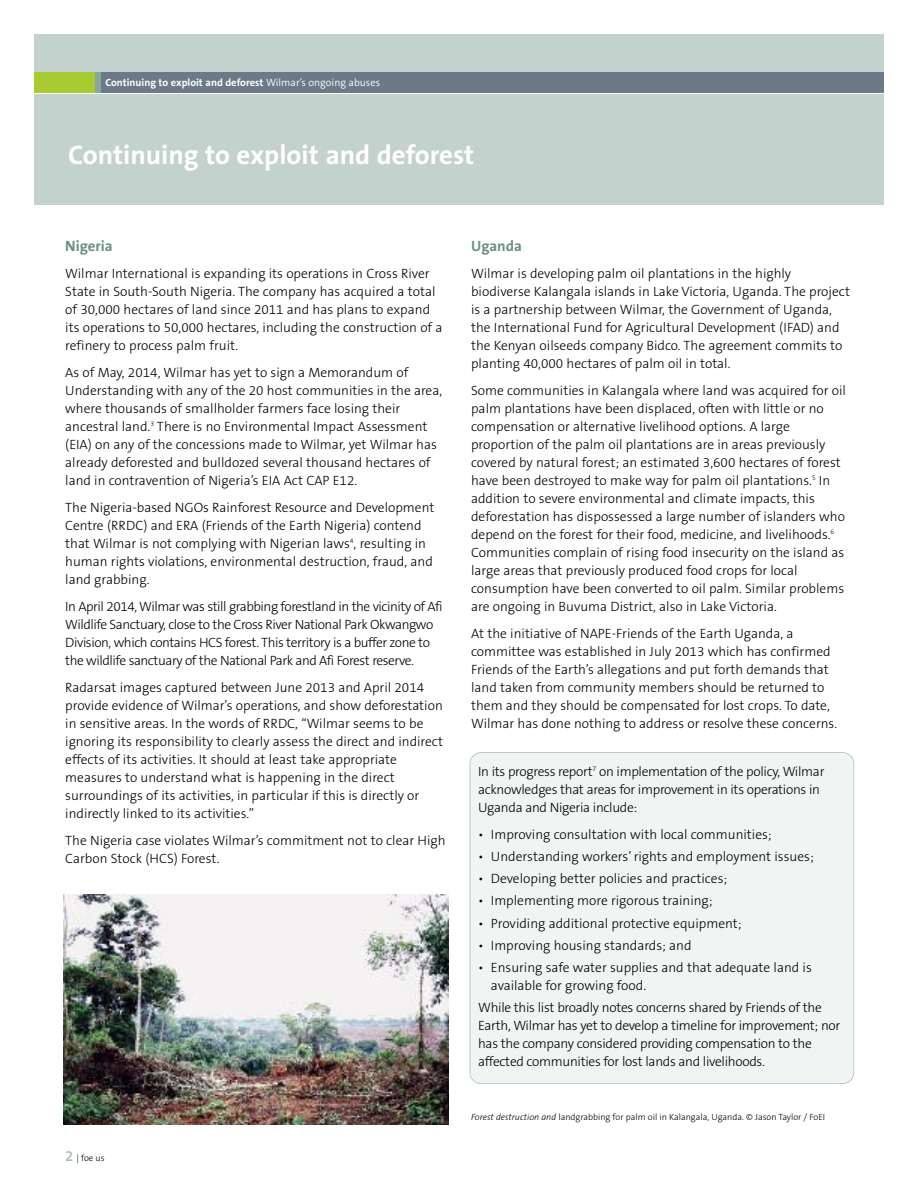
<style>
.page{position:relative;width:918px;height:1188px;background:#fff}
.page>*{position:absolute;margin:0;border:0;box-sizing:border-box;transform-origin:0 0}
.t1{font:700 27px "The Sans B7";color:#fff}
.t2{font:700 15px "The Sans B7";color:#6b8f85}
.t3{font:300 13.5px/18px "The Sans B3";color:#000}
.t4{font:300 13.5px/18px "The Sans B3";letter-spacing:-.02em;color:#000}
.t5{font:300 13.5px/18px "The Sans B3";letter-spacing:-.035em;color:#000}
.t6{font:700 10.5px "The Sans B7";color:#fff}
.t7{font:300 9px "The Sans B3";color:#000}
.s1{font-family:"The Sans B4";font-weight:300}
.s2{font-family:"The Sans B6";font-weight:600;font-size:15px;color:#a6bcb6}
.s3{font-style:italic}
</style>
<div class="page">
<div style="left:470px;top:753px;width:383px;height:330px;background:#f0f4f3;border-radius:11px"></div>
<div style="left:470px;top:752px;width:384px;height:332px;border:2px solid #a6bcb6;border-radius:11px"></div>
<img style="left:64px;top:895px;width:384px;height:229px">
<div style="left:34px;top:34px;width:850px;height:170px;background:#c4d2ce"></div>
<div style="left:34px;top:72px;width:850px;height:22px;background:#6c7987"></div>
<div style="left:34px;top:72px;width:66px;height:22px;background:#a7cb30"></div>
<div style="left:95px;top:72px;width:6px;height:22px;background:#88a59e"></div>
<hr style="left:34px;top:93px;width:850px;height:1px;background:#fff">
<p class="t6" style="left:105px;top:77px;width:276px">Continuing to exploit and deforest <span class="s1">Wilmar’s ongoing abuses</span></p>
<h1 class="t1" style="left:68px;top:140px;width:408px">Continuing to exploit and deforest</h1>
<p class="t2" style="left:65px;top:238px;width:49px">Nigeria</p>
<p class="t3" style="left:65px;top:265px;width:379px">Wilmar International is expanding its operations in Cross River State in South-South Nigeria. The company has acquired a total of 30,000 hectares of land since 2011 and has plans to expand its operations to 50,000 hectares, including the construction of a refinery to process palm fruit.</p>
<p class="t3" style="left:65px;top:364px;width:378px">As of May, 2014, Wilmar has yet to sign a Memorandum of Understanding with any of the 20 host communities in the area, where thousands of smallholder farmers face losing their ancestral land.<sup>3</sup> There is no Environmental Impact Assessment (EIA) on any of the concessions made to Wilmar, yet Wilmar has already deforested and bulldozed several thousand hectares of land in contravention of Nigeria’s EIA Act CAP E12.</p>
<p class="t3" style="left:65px;top:499px;width:371px">The Nigeria-based NGOs Rainforest Resource and Development Centre (RRDC) and ERA (Friends of the Earth Nigeria) contend that Wilmar is not complying with Nigerian laws<sup>4</sup>, resulting in human rights violations, environmental destruction, fraud, and land grabbing.</p>
<p class="t5" style="left:65px;top:598px;width:379px">In April 2014, Wilmar was still grabbing forestland in the vicinity of Afi Wildlife Sanctuary, close to the Cross River National Park Okwangwo Division, which contains HCS forest. This territory is a buffer zone to the wildlife sanctuary ofthe National Park and Afi Forest reserve.</p>
<p class="t3" style="left:65px;top:679px;width:379px">Radarsat images captured between June 2013 and April 2014 provide evidence of Wilmar’s operations, and show deforestation in sensitive areas. In the words of RRDC, “Wilmar seems to be ignoring its responsibility to clearly assess the direct and indirect effects of its activities. It should at least take appropriate measures to understand what is happening in the direct surroundings of its activities, in particular if this is directly or indirectly linked to its activities.”</p>
<p class="t3" style="left:65px;top:832px;width:382px">The Nigeria case violates Wilmar’s commitment not to clear High<br>Carbon Stock (HCS) Forest.</p>
<p class="t7" style="left:65px;top:1153px;width:41px"><span class="s2">2</span> | foe us</p>
<p class="t2" style="left:471px;top:238px;width:52px">Uganda</p>
<p class="t3" style="left:471px;top:265px;width:380px">Wilmar is developing palm oil plantations in the highly biodiverse Kalangala islands in Lake Victoria, Uganda. The project is a partnership between Wilmar, the Government of Uganda, the International Fund for Agricultural Development (IFAD) and the Kenyan oilseeds company Bidco. The agreement commits to planting 40,000 hectares of palm oil in total.</p>
<p class="t3" style="left:471px;top:382px;width:376px">Some communities in Kalangala where land was acquired for oil palm plantations have been displaced, often with little or no compensation or alternative livelihood options. A large proportion of the palm oil plantations are in areas previously covered by natural forest; an estimated 3,600 hectares of forest have been destroyed to make way for palm oil plantations.<sup>5</sup> In addition to severe environmental and climate impacts, this deforestation has dispossessed a large number of islanders who depend on the forest for their food, medicine, and livelihoods.<sup>6<br></sup>Communities complain of rising food insecurity on the island as large areas that previously produced food crops for local consumption have been converted to oil palm. Similar problems are ongoing in Buvuma District, also in Lake Victoria.</p>
<p class="t3" style="left:471px;top:625px;width:368px">At the initiative of NAPE-Friends of the Earth Uganda, a committee was established in July 2013 which has confirmed Friends of the Earth’s allegations and put forth demands that land taken from community members should be returned to them and they should be compensated for lost crops. To date, Wilmar has done nothing to address or resolve these concerns.</p>
<p class="t4" style="left:478px;top:762px;width:348px">In its progress report<sup>7</sup> on implementation of the policy, Wilmar acknowledges that areas for improvement in its operations in<br>Uganda and Nigeria include:</p>
<p class="t3" style="left:478px;top:825px;width:295px">• Improving consultation with local communities;</p>
<p class="t3" style="left:478px;top:848px;width:337px">• Understanding workers’ rights and employment issues;</p>
<p class="t3" style="left:478px;top:870px;width:251px">• Developing better policies and practices;</p>
<p class="t3" style="left:478px;top:892px;width:236px">• Implementing more rigorous training;</p>
<p class="t3" style="left:478px;top:914px;width:265px">• Providing additional protective equipment;</p>
<p class="t3" style="left:478px;top:937px;width:215px">• Improving housing standards; and</p>
<p class="t3" style="left:491px;top:959px;width:322px;text-indent:-13px">• Ensuring safe water supplies and that adequate land is available for growing food.</p>
<p class="t4" style="left:478px;top:999px;width:364px">While this list broadly notes concerns shared by Friends of the Earth, Wilmar has yet to develop a timeline for improvement; nor has the company considered providing compensation to the affected communities for lost lands and livelihoods.</p>
<p class="t7" style="left:471px;top:1113px;width:356px"><span class="s3">Forest destruction and</span> landgrabbing for palm oil in Kalangala, Uganda. © Jason Taylor / FoEI</p>
</div>
